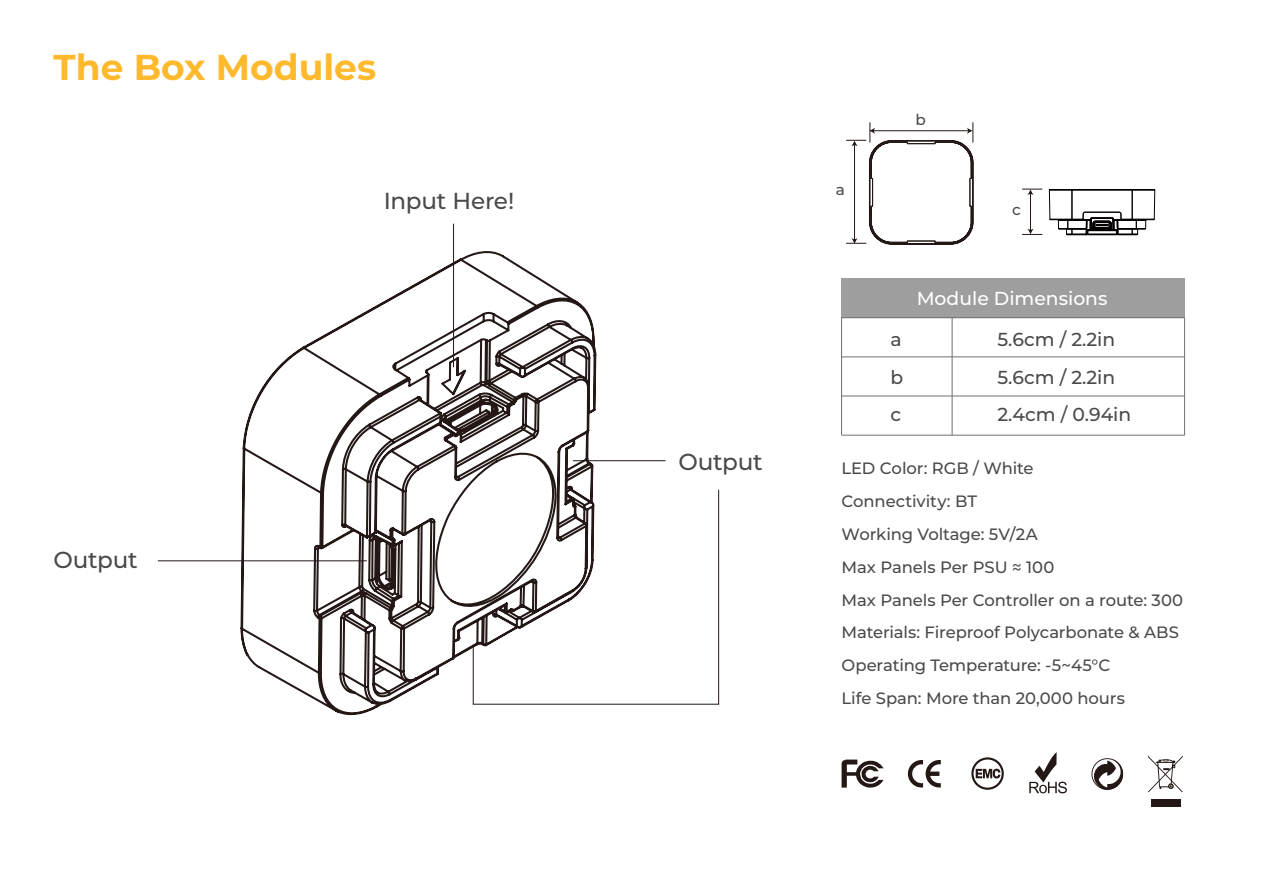
<style>
.page{position:relative;width:1263px;height:893px;background:#fff}
.page>*{position:absolute;margin:0;border:0;box-sizing:border-box;transform-origin:0 0}
.t1{font:700 36px "Montserrat";color:#ffb92d}
.t2{font:500 23.1px "Montserrat";letter-spacing:-.015em;color:#4c4948}
.t3{font:500 18.75px/37.5px "Montserrat";color:#4c4948;text-align:justify}
.t4{font:500 18.75px "Montserrat";color:#fff}
.t5{font:500 16.5px/32.8px "Montserrat";letter-spacing:-.005em;color:#4c4948}
.t6{font:500 15.3px "Montserrat";color:#4c4948}
</style>
<div class="page">
<hr style="left:1030px;top:193px;width:1px;height:37px;background:#231815">
<svg style="left:1022px;top:189px;width:20px;height:6px"></svg>
<svg style="left:1022px;top:229px;width:20px;height:6px"></svg>
<div style="left:841px;top:279px;width:343px;height:39px;background:#9e9e9f"></div>
<hr style="left:841px;top:357px;width:343px;height:1px;background:#717071">
<hr style="left:841px;top:317px;width:343px;height:1px;background:#717071">
<hr style="left:841px;top:396px;width:343px;height:1px;background:#717071">
<hr style="left:841px;top:435px;width:343px;height:1px;background:#717071">
<hr style="left:952px;top:318px;width:1px;height:117px;background:#717071">
<hr style="left:841px;top:318px;width:1px;height:117px;background:#717071">
<hr style="left:1184px;top:318px;width:1px;height:117px;background:#717071">
<hr style="left:453px;top:224px;width:1px;height:143px;background:#231815">
<svg style="left:598px;top:489px;width:121px;height:216px"></svg>
<hr style="left:573px;top:460px;width:92px;height:1px;background:#231815">
<hr style="left:158px;top:560px;width:209px;height:1px;background:#231815">
<svg style="left:239px;top:248px;width:359px;height:468px"></svg>
<svg style="left:846px;top:123px;width:128px;height:122px"></svg>
<svg style="left:1049px;top:189px;width:106px;height:90px"></svg>
<svg style="left:908px;top:760px;width:33px;height:27px"></svg>
<svg style="left:1091px;top:758px;width:33px;height:32px"></svg>
<svg style="left:841px;top:759px;width:42px;height:29px"></svg>
<div style="left:1151px;top:800px;width:29px;height:7px;background:#231815"></div>
<svg style="left:1148px;top:756px;width:35px;height:36px"></svg>
<svg style="left:1029px;top:752px;width:38px;height:41px"></svg>
<svg style="left:971px;top:757px;width:33px;height:33px"></svg>
<h1 class="t1" style="left:53px;top:41px;width:324px">The Box Modules</h1>
<h2 class="t2" style="left:384px;top:184px;width:132px">Input Here!</h2>
<h2 class="t2" style="left:53px;top:543px;width:86px">Output</h2>
<h2 class="t2" style="left:678px;top:445px;width:86px">Output</h2>
<p class="t6" style="left:836px;top:179px;width:11px">a</p>
<p class="t6" style="left:915px;top:109px;width:12px">b</p>
<p class="t6" style="left:1012px;top:199px;width:10px">c</p>
<p class="t4" style="left:917px;top:285px;width:192px">Module Dimensions</p>
<p class="t3" style="left:890px;top:320px;width:14px">a b c</p>
<p class="t3" style="left:997px;top:320px;width:135px;text-align:left">5.6cm / 2.2in<br>5.6cm / 2.2in<br>2.4cm / 0.94in</p>
<p class="t5" style="left:841px;top:451px;width:343px">LED Color: RGB / White<br>Connectivity: BT<br>Working Voltage: 5V/2A<br>Max Panels Per PSU ≈ 100<br>Max Panels Per Controller on a route: 300<br>Materials: Fireproof Polycarbonate &amp; ABS<br>Operating Temperature: -5~45°C<br>Life Span: More than 20,000 hours</p>
</div>
